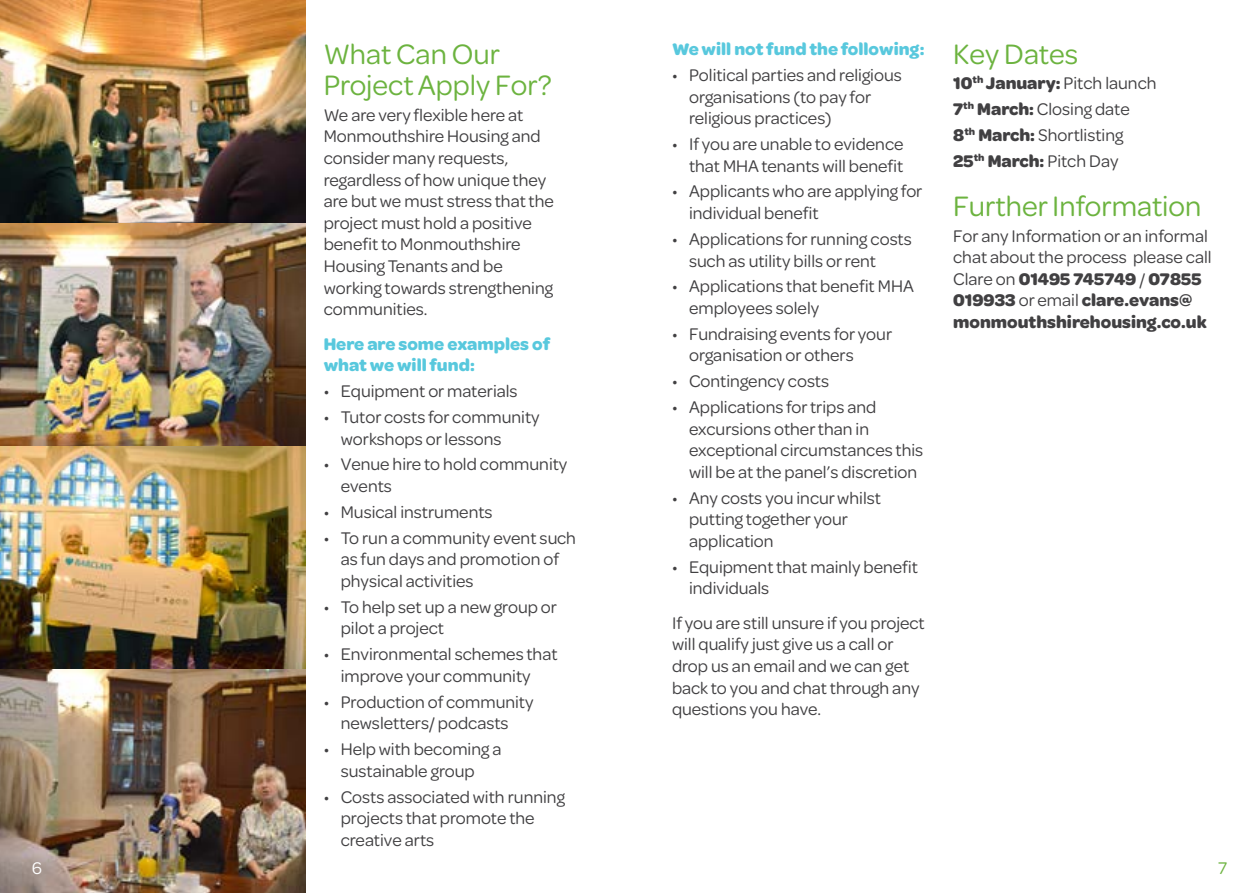
<style>
.page{position:relative;width:1259px;height:893px;background:#fff}
.page>*{position:absolute;margin:0;border:0;box-sizing:border-box;transform-origin:0 0}
.t1{font:30px/31.5px "Omnes";color:#6cb33f}
.t2{font:18px/21.6px "Omnes";color:#414042}
.t3{font:700 18px/21.6px "Omnes";color:#58c8dd}
.t4{font:18px "Omnes";color:#fff}
.t5{font:18px "Omnes";color:#6cb33f}
.s1{font-weight:700}
</style>
<div class="page">
<img style="left:0;top:0;width:306px;height:223px">
<img style="left:0;top:223px;width:306px;height:223px">
<img style="left:0;top:446px;width:306px;height:224px">
<img style="left:0;top:670px;width:306px;height:223px">
<h1 class="t1" style="left:324px;top:36px;width:229px">What Can Our<br>Project Apply For?</h1>
<p class="t2" style="left:324px;top:103px;width:232px">We are very flexible here at<br>Monmouthshire Housing and consider many requests, regardless of how unique they are but we must stress that the project must hold a positive benefit to Monmouthshire<br>Housing Tenants and be working towards strengthening communities.</p>
<p class="t3" style="left:324px;top:332px;width:228px">Here are some examples of what we will fund:</p>
<p class="t2" style="left:324px;top:379px;width:195px">• Equipment or materials</p>
<p class="t2" style="left:341px;top:405px;width:200px;text-indent:-17px">• Tutor costs for community workshops or lessons</p>
<p class="t2" style="left:341px;top:453px;width:228px;text-indent:-17px">• Venue hire to hold community events</p>
<p class="t2" style="left:324px;top:500px;width:170px">• Musical instruments</p>
<p class="t2" style="left:341px;top:526px;width:237px;text-indent:-17px">• To run a community event such as fun days and promotion of physical activities</p>
<p class="t2" style="left:341px;top:595px;width:218px;text-indent:-17px">• To help set up a new group or pilot a project</p>
<p class="t2" style="left:324px;top:642px;width:235px;text-align:center">• Environmental schemes that improve your community</p>
<p class="t2" style="left:324px;top:690px;width:211px;text-align:center">• Production of community newsletters/ podcasts</p>
<p class="t2" style="left:324px;top:737px;width:179px;text-align:center">• Help with becoming a sustainable group</p>
<p class="t2" style="left:341px;top:785px;width:226px;text-indent:-17px">• Costs associated with running projects that promote the creative arts</p>
<p class="t3" style="left:672px;top:37px;width:254px">We will not fund the following:</p>
<p class="t2" style="left:689px;top:63px;width:214px;text-indent:-17px">• Political parties and religious organisations (to pay for religious practices)</p>
<p class="t2" style="left:672px;top:132px;width:233px;text-align:right">• If you are unable to evidence that MHA tenants will benefit</p>
<p class="t2" style="left:689px;top:180px;width:235px;text-indent:-17px">• Applicants who are applying for individual benefit</p>
<p class="t2" style="left:689px;top:227px;width:224px;text-indent:-17px">• Applications for running costs such as utility bills or rent</p>
<p class="t2" style="left:689px;top:275px;width:226px;text-indent:-17px">• Applications that benefit MHA employees solely</p>
<p class="t2" style="left:689px;top:322px;width:205px;text-indent:-17px">• Fundraising events for your organisation or others</p>
<p class="t2" style="left:672px;top:369px;width:159px">• Contingency costs</p>
<p class="t2" style="left:689px;top:395px;width:236px;text-indent:-17px">• Applications for trips and excursions other than in exceptional circumstances this will be at the panel’s discretion</p>
<p class="t2" style="left:689px;top:486px;width:193px;text-indent:-17px">• Any costs you incur whilst putting together your application</p>
<p class="t2" style="left:689px;top:555px;width:230px;text-indent:-17px">• Equipment that mainly benefit individuals</p>
<p class="t2" style="left:672px;top:611px;width:254px">If you are still unsure if you project will qualify just give us a call or drop us an email and we can get back to you and chat through any questions you have.</p>
<h1 class="t1" style="left:953px;top:36px;width:126px">Key Dates</h1>
<p class="t2" style="left:953px;top:69px;width:205px;line-height:25.8px"><span class="s1">10</span><sup>th</sup> <span class="s1">January:</span> Pitch launch<br><span class="s1">7</span><sup>th</sup> <span class="s1">March:</span> Closing date<br><span class="s1">8</span><sup>th</sup> <span class="s1">March:</span> Shortlisting<br><span class="s1">25</span><sup>th</sup> <span class="s1">March:</span> Pitch Day</p>
<h1 class="t1" style="left:953px;top:188px;width:250px">Further Information</h1>
<p class="t2" style="left:953px;top:224px;width:260px">For any Information or an informal chat about the process please call<br>Clare on <span class="s1">01495 745749</span> / <span class="s1">07855<br>019933</span> or email <span class="s1">clare.evans@ monmouthshirehousing.co.uk</span></p>
<p class="t4" style="left:32px;top:856px;width:12px">6</p>
<p class="t5" style="left:1218px;top:856px;width:11px">7</p>
</div>
